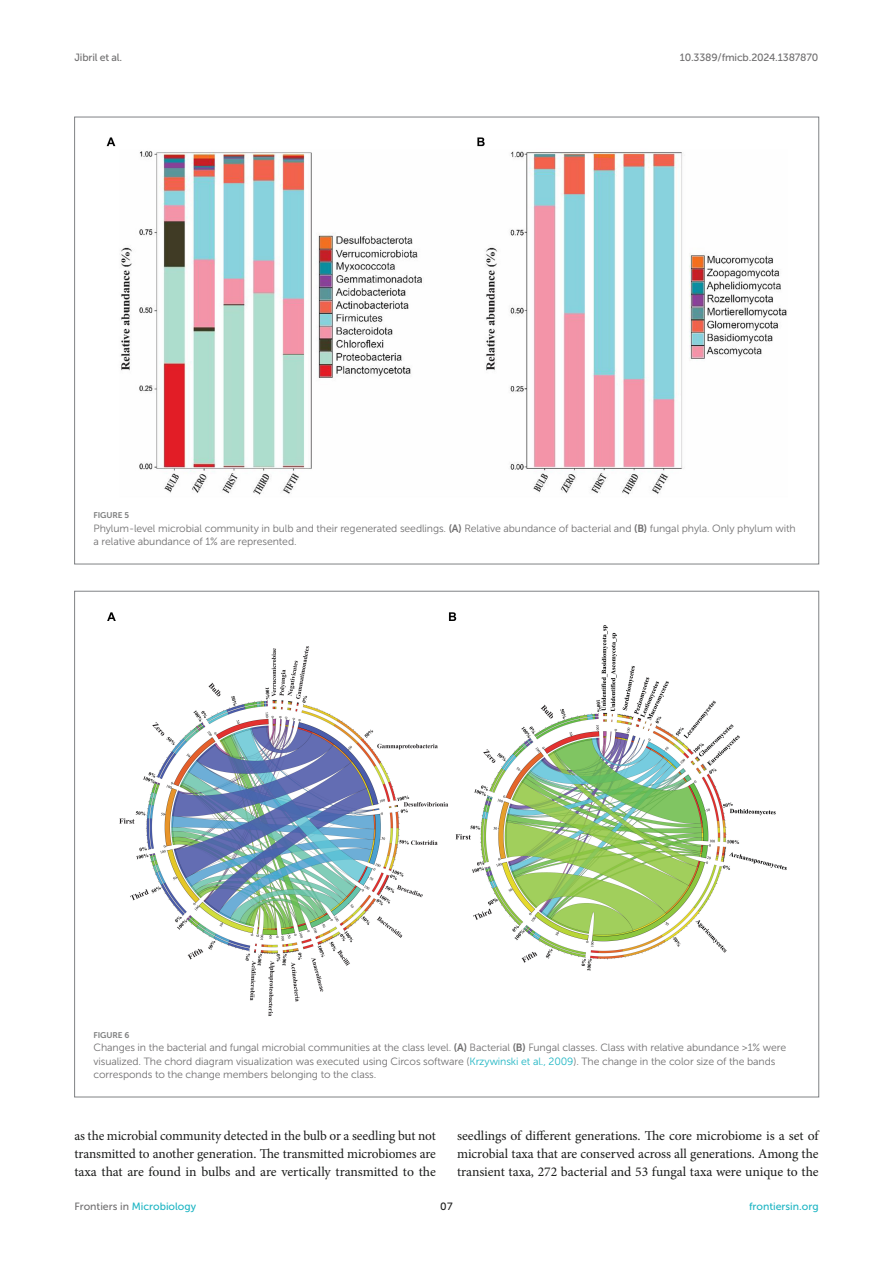
<style>
.page{position:relative;width:893px;height:1263px;background:#fff}
.page>*{position:absolute;margin:0;border:0;box-sizing:border-box;transform-origin:0 0}
.TEXT_FLUSH{font:13.5px/18px "Minion Pro";letter-spacing:-.005em;color:#1b1c1b;text-align:justify}
.FIG_LEG{font:10.5px/13.5px "Museo Sans 300";letter-spacing:-.01em;color:#706f70}
.t1{font:10.5px "Museo Sans 500";color:#1db5c3}
.t2{font:10.5px "Museo Sans 500";letter-spacing:-.015em;color:#706f70}
.t3{font:10.5px "Museo Sans 500";color:#1b1c1b}
.FIG_HD{font:8.25px "Museo Sans 700";letter-spacing:-.01em;color:#7e7f7f}
.s1{font-family:"Museo Sans 700"}
.s2{color:#1db5c3}
.s3{color:#706f70}
</style>
<div class="page">
<img style="left:106px;top:137px;width:681px;height:358px">
<img style="left:107px;top:612px;width:680px;height:404px">
<p class="t2" style="left:74px;top:51px;width:49px">Jibril et al.</p>
<p class="t2" style="left:680px;top:51px;width:140px">10.3389/fmicb.2024.1387870</p>
<p class="FIG_HD" style="left:94px;top:511px;width:37px">FIGURE 5</p>
<p class="FIG_LEG" style="left:94px;top:521px;width:704px">Phylum-level microbial community in bulb and their regenerated seedlings. <span class="s1">(A)</span> Relative abundance of bacterial and <span class="s1">(B)</span> fungal phyla. Only phylum with a relative abundance of 1% are represented.</p>
<p class="FIG_HD" style="left:94px;top:1030px;width:37px">FIGURE 6</p>
<p class="FIG_LEG" style="left:94px;top:1041px;width:694px">Changes in the bacterial and fungal microbial communities at the class level. <span class="s1">(A)</span> Bacterial <span class="s1">(B)</span> Fungal classes. Class with relative abundance &gt;1% were visualized. The chord diagram visualization was executed using Circos software (<span class="s2">Krzywinski et al., 2009</span>). The change in the color size of the bands corresponds to the change members belonging to the class.</p>
<p class="TEXT_FLUSH" style="left:74px;top:1127px;width:363px">as the microbial community detected in the bulb or a seedling but not transmitted to another generation. The transmitted microbiomes are taxa that are found in bulbs and are vertically transmitted to the</p>
<p class="TEXT_FLUSH" style="left:457px;top:1127px;width:363px">seedlings of different generations. The core microbiome is a set of microbial taxa that are conserved across all generations. Among the transient taxa, 272 bacterial and 53 fungal taxa were unique to the</p>
<p class="t1" style="left:74px;top:1200px;width:123px"><span class="s3">Frontiers in</span> Microbiology</p>
<p class="t3" style="left:440px;top:1200px;width:14px">07</p>
<p class="t1" style="left:749px;top:1200px;width:71px">frontiersin.org</p>
</div>
